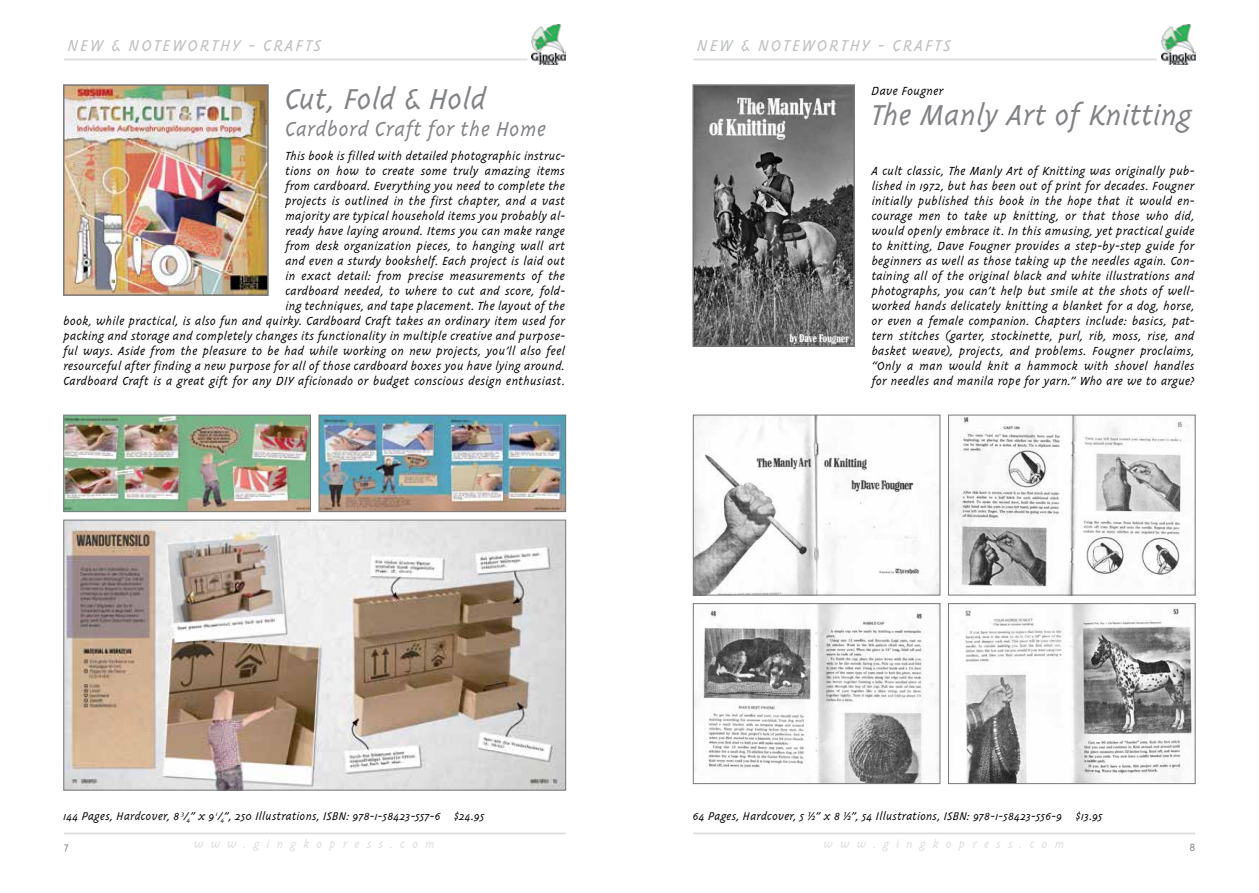
<style>
.page{position:relative;width:1259px;height:893px;background:#fff}
.page>*{position:absolute;margin:0;border:0;box-sizing:border-box;transform-origin:0 0}
.t1{font:italic 300 33px "Triplex";letter-spacing:-.015em;color:#808285}
.t2{font:italic 300 23.25px "Triplex";color:#808285}
.t3{font:italic 300 18px "Triplex";letter-spacing:.1em;color:#bcbec0}
.t4{font:italic 300 13.5px/15px "Triplex";color:#000;text-align:right}
.t5{font:italic 300 13.5px "Triplex";letter-spacing:.5em;color:#dcddde}
.t6{font:italic 300 12.75px "Triplex";color:#000}
.t7{font:300 12px "Triplex";color:#808285}
</style>
<div class="page">
<img style="left:1161px;top:24px;width:34px;height:41px">
<hr style="left:693px;top:59px;width:464px;height:1px;background:#dcddde">
<hr style="left:693px;top:832px;width:502px;height:2px;background:#dcddde">
<img style="left:532px;top:24px;width:34px;height:41px">
<hr style="left:64px;top:59px;width:463px;height:1px;background:#dcddde">
<hr style="left:64px;top:832px;width:502px;height:2px;background:#dcddde">
<img style="left:695px;top:87px;width:157px;height:257px">
<div style="left:692px;top:84px;width:163px;height:263px;border:2px solid #77787b"></div>
<img style="left:695px;top:417px;width:243px;height:176px">
<div style="left:693px;top:415px;width:247px;height:180px;border:1px solid #77787b"></div>
<img style="left:950px;top:417px;width:238px;height:176px">
<div style="left:948px;top:415px;width:247px;height:180px;border:1px solid #77787b"></div>
<img style="left:695px;top:605px;width:243px;height:177px">
<div style="left:693px;top:603px;width:247px;height:181px;border:1px solid #77787b"></div>
<img style="left:952px;top:605px;width:241px;height:177px">
<div style="left:948px;top:603px;width:247px;height:181px;border:1px solid #77787b"></div>
<img style="left:66px;top:87px;width:200px;height:206px">
<div style="left:63px;top:84px;width:206px;height:212px;border:2px solid #77787b"></div>
<img style="left:321px;top:417px;width:243px;height:93px">
<div style="left:319px;top:415px;width:247px;height:97px;border:1px solid #77787b"></div>
<img style="left:65px;top:417px;width:244px;height:93px">
<div style="left:63px;top:415px;width:248px;height:97px;border:1px solid #77787b"></div>
<img style="left:65px;top:522px;width:499px;height:266px">
<div style="left:63px;top:520px;width:503px;height:270px;border:1px solid #77787b"></div>
<h3 class="t3" style="left:68px;top:36px;width:255px">NEW &amp; NOTEWORTHY - CRAFTS</h3>
<h3 class="t3" style="left:697px;top:36px;width:255px">NEW &amp; NOTEWORTHY - CRAFTS</h3>
<h1 class="t1" style="left:286px;top:83px;width:204px">Cut, Fold &amp; Hold</h1>
<h2 class="t2" style="left:286px;top:118px;width:263px">Cardbord Craft for the Home</h2>
<p class="t4" style="left:64px;top:149px;width:503px">This book is filled with detailed photographic instruc-<br>tions on how to create some truly amazing items<br>from cardboard. Everything you need to complete the<br>projects is outlined in the first chapter, and a vast<br>majority are typical household items you probably al-<br>ready have laying around. Items you can make range<br>from desk organization pieces, to hanging wall art<br>and even a sturdy bookshelf. Each project is laid out<br>in exact detail: from precise measurements of the<br>cardboard needed, to where to cut and score, fold-<br>ing techniques, and tape placement. The layout of the<br>book, while practical, is also fun and quirky. Cardboard Craft takes an ordinary item used for packing and storage and completely changes its functionality in multiple creative and purpose&shy;ful ways. Aside from the pleasure to be had while working on new projects, you’ll also feel resourceful after finding a new purpose for all of those cardboard boxes you have lying around.<br>Cardboard Craft is a great gift for any DIY aficionado or budget conscious design enthusiast.</p>
<p class="t4" style="left:872px;top:84px;width:74px">Dave Fougner</p>
<h1 class="t1" style="left:872px;top:99px;width:323px">The Manly Art of Knitting</h1>
<p class="t4" style="left:872px;top:164px;width:325px;text-align:justify">A cult classic, The Manly Art of Knitting was originally pub&shy;lished in 1972, but has been out of print for decades. Fougner initially published this book in the hope that it would en&shy;courage men to take up knitting, or that those who did, would openly embrace it. In this amusing, yet practical guide to knitting, Dave Fougner provides a step-by-step guide for beginners as well as those taking up the needles again. Con&shy;taining all of the original black and white illustrations and photographs, you can’t help but smile at the shots of well&shy;worked hands delicately knitting a blanket for a dog, horse, or even a female companion. Chapters include: basics, pat&shy;tern stitches (garter, stockinette, purl, rib, moss, rise, and basket weave), projects, and problems. Fougner proclaims, “Only a man would knit a hammock with shovel handles for needles and manila rope for yarn.” Who are we to argue?</p>
<p class="t6" style="left:64px;top:810px;width:423px">144 Pages, Hardcover, 8 <sup>3</sup>/<sub>4</sub>” x 9 <sup>1</sup>/<sub>4</sub>”, 250 Illustrations, ISBN: 978-1-58423-557-6 $24.95</p>
<p class="t6" style="left:693px;top:810px;width:411px">64 Pages, Hardcover, 5 ½” x 8 ½”, 54 Illustrations, ISBN: 978-1-58423-556-9 $13.95</p>
<p class="t7" style="left:64px;top:840px;width:7px">7</p>
<p class="t5" style="left:194px;top:837px;width:243px">www.gingkopress.com</p>
<p class="t5" style="left:824px;top:837px;width:243px">www.gingkopress.com</p>
<p class="t7" style="left:1189px;top:841px;width:7px">8</p>
</div>
